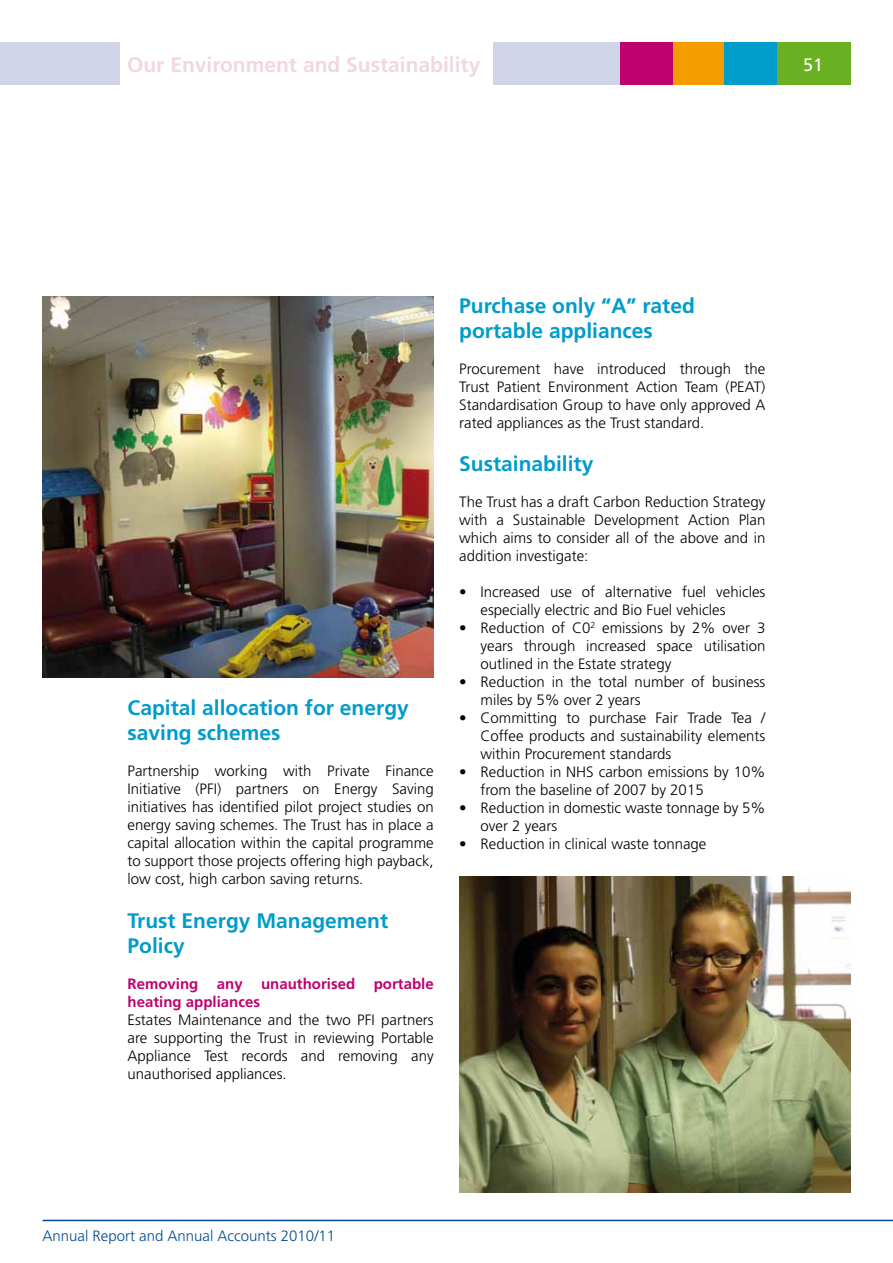
<style>
.page{position:relative;width:893px;height:1263px;background:#fff}
.page>*{position:absolute;margin:0;border:0;box-sizing:border-box;transform-origin:0 0}
.t1{font:700 21px/25.2px "Frutiger";color:#009cca}
.t2{font:700 21px "Frutiger";color:#f1d6e4}
.t3{font:18px "Frutiger LT Std";color:#fff}
.t4{font:300 15px/18px "Frutiger";color:#000;text-align:justify}
.t5{font:700 15px/18px "Frutiger";color:#bf006e}
.t6{font:300 15px "Frutiger";color:#004b92}
</style>
<div class="page">
<hr style="left:43px;top:1220px;width:850px;height:1px;background:#004b92">
<div style="left:672px;top:43px;width:53px;height:42px;background:#f49b00"></div>
<div style="left:620px;top:43px;width:52px;height:42px;background:#bf006e"></div>
<div style="left:0;top:43px;width:119px;height:42px;background:#d0d4e8"></div>
<div style="left:725px;top:43px;width:52px;height:42px;background:#009cca"></div>
<div style="left:777px;top:43px;width:73px;height:42px;background:#6ab023"></div>
<div style="left:493px;top:43px;width:127px;height:42px;background:#d0d4e8"></div>
<img style="left:459px;top:876px;width:391px;height:317px">
<img style="left:43px;top:297px;width:391px;height:380px">
<h1 class="t2" style="left:127px;top:52px;width:355px">Our Environment and Sustainability</h1>
<p class="t3" style="left:803px;top:54px;width:22px">51</p>
<h1 class="t1" style="left:128px;top:695px;width:283px">Capital allocation for energy saving schemes</h1>
<p class="t4" style="left:128px;top:762px;width:308px">Partnership working with Private Finance Initiative (PFI) partners on Energy Saving initiatives has identified pilot project studies on energy saving schemes. The Trust has in place a capital allocation within the capital programme to support those projects offering high payback, low cost, high carbon saving returns.</p>
<h1 class="t1" style="left:128px;top:907px;width:262px">Trust Energy Management<br>Policy</h1>
<p class="t5" style="left:128px;top:974px;width:308px">Removing any unauthorised portable heating appliances</p>
<p class="t4" style="left:128px;top:1010px;width:308px">Estates Maintenance and the two PFI partners are supporting the Trust in reviewing Portable Appliance Test records and removing any unauthorised appliances.</p>
<h1 class="t1" style="left:459px;top:293px;width:237px">Purchase only “A” rated portable appliances</h1>
<p class="t4" style="left:459px;top:360px;width:308px">Procurement have introduced through the Trust Patient Environment Action Team (PEAT)<br>Standardisation Group to have only approved A rated appliances as the Trust standard.</p>
<h1 class="t1" style="left:459px;top:451px;width:136px">Sustainability</h1>
<p class="t4" style="left:459px;top:493px;width:308px">The Trust has a draft Carbon Reduction Strategy with a Sustainable Development Action Plan which aims to consider all of the above and in addition investigate:</p>
<p class="t4" style="left:480px;top:583px;width:286px;text-indent:-21px">• Increased use of alternative fuel vehicles especially electric and Bio Fuel vehicles</p>
<p class="t4" style="left:480px;top:619px;width:286px;text-indent:-21px">• Reduction of C0<sup>2</sup> emissions by 2% over 3 years through increased space utilisation outlined in the Estate strategy</p>
<p class="t4" style="left:480px;top:673px;width:286px;text-indent:-21px">• Reduction in the total number of business miles by 5% over 2 years</p>
<p class="t4" style="left:480px;top:709px;width:286px;text-indent:-21px">• Committing to purchase Fair Trade Tea / Coffee products and sustainability elements within Procurement standards</p>
<p class="t4" style="left:480px;top:763px;width:286px;text-indent:-21px">• Reduction in NHS carbon emissions by 10% from the baseline of 2007 by 2015</p>
<p class="t4" style="left:480px;top:799px;width:286px;text-indent:-21px">• Reduction in domestic waste tonnage by 5% over 2 years</p>
<p class="t4" style="left:459px;top:835px;width:249px">• Reduction in clinical waste tonnage</p>
<p class="t6" style="left:43px;top:1227px;width:294px">Annual Report and Annual Accounts 2010/11</p>
</div>
